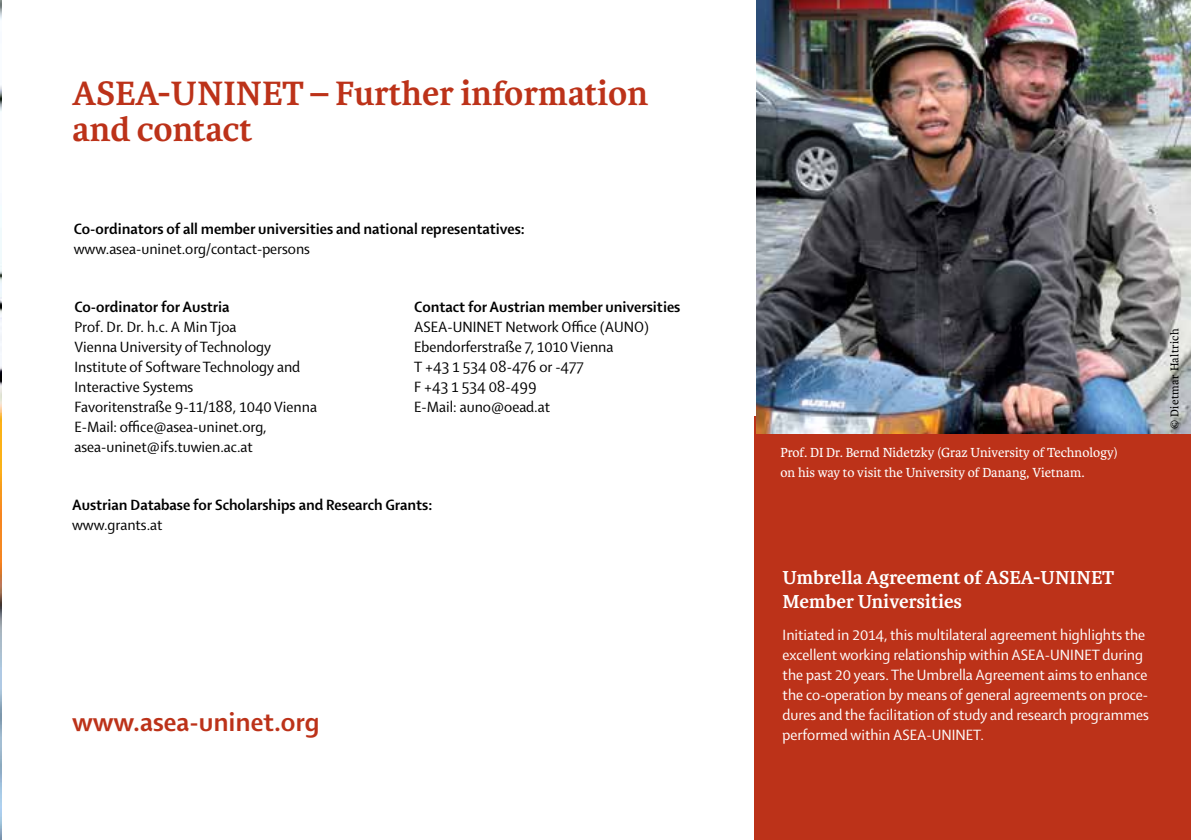
<style>
.page{position:relative;width:1191px;height:840px;background:#fff}
.page>*{position:absolute;margin:0;border:0;box-sizing:border-box;transform-origin:0 0}
.t1{font:700 36px/36px "Karmina Basic";color:#bc3219}
.t2{font:700 28px "Shaker 2";color:#bc3219}
.t3{font:700 20px/24px "Karmina Basic";color:#fff}
.t4{font:16px/20px "Shaker 2";color:#000}
.t5{font:16px/20px "Shaker 2";color:#fff}
.t6{font:700 16px "Shaker 2";color:#000}
.t7{font:14px/20px "Karmina Basic";color:#fff}
.t8{font:12px "Karmina Basic";letter-spacing:.03em;color:#000}
</style>
<div class="page">
<div style="left:754px;top:416px;width:437px;height:423px;background:#bc3219"></div>
<img style="left:0;top:0;width:1px;height:839px">
<img style="left:756px;top:0;width:435px;height:433px">
<h1 class="t1" style="left:72px;top:76px;width:578px">ASEA-UNINET – Further information and contact</h1>
<p class="t6" style="left:74px;top:218px;width:453px">Co-ordinators of all member universities and national representatives:</p>
<p class="t4" style="left:74px;top:237px;width:238px">www.asea-uninet.org/contact-persons</p>
<p class="t6" style="left:74px;top:296px;width:157px">Co-ordinator for Austria</p>
<p class="t4" style="left:74px;top:316px;width:244px">Prof. Dr. Dr. h.c. A Min Tjoa<br>Vienna University of Technology<br>Institute of Software Technology and<br>Interactive Systems<br>Favoritenstraße 9-11/188, 1040 Vienna<br>E-Mail: office@asea-uninet.org, asea-uninet@ifs.tuwien.ac.at</p>
<p class="t6" style="left:414px;top:296px;width:268px">Contact for Austrian member universities</p>
<p class="t4" style="left:414px;top:316px;width:236px">ASEA-UNINET Network Office (AUNO)<br>Ebendorferstraße 7, 1010 Vienna<br>T +43 1 534 08-476 or -477<br>F +43 1 534 08-499<br>E-Mail: auno@oead.at</p>
<p class="t6" style="left:72px;top:494px;width:362px">Austrian Database for Scholarships and Research Grants:</p>
<p class="t4" style="left:72px;top:514px;width:92px">www.grants.at</p>
<h2 class="t2" style="left:72px;top:702px;width:249px">www.asea-uninet.org</h2>
<p class="t7" style="left:780px;top:442px;width:339px">Prof. DI Dr. Bernd Nidetzky (Graz University of Technology) on his way to visit the University of Danang, Vietnam.</p>
<p class="t8" style="left:1167px;top:428px;width:102px;rotate:-90deg">© Dietmar Haltrich</p>
<p class="t3" style="left:782px;top:566px;width:333px">Umbrella Agreement of ASEA-UNINET<br>Member Universities</p>
<p class="t5" style="left:782px;top:623px;width:368px">Initiated in 2014, this multilateral agreement highlights the excellent working relationship within ASEA-UNINET during the past 20 years. The Umbrella Agreement aims to enhance the co-operation by means of general agreements on proce&shy;dures and the facilitation of study and research programmes performed within ASEA-UNINET.</p>
</div>
